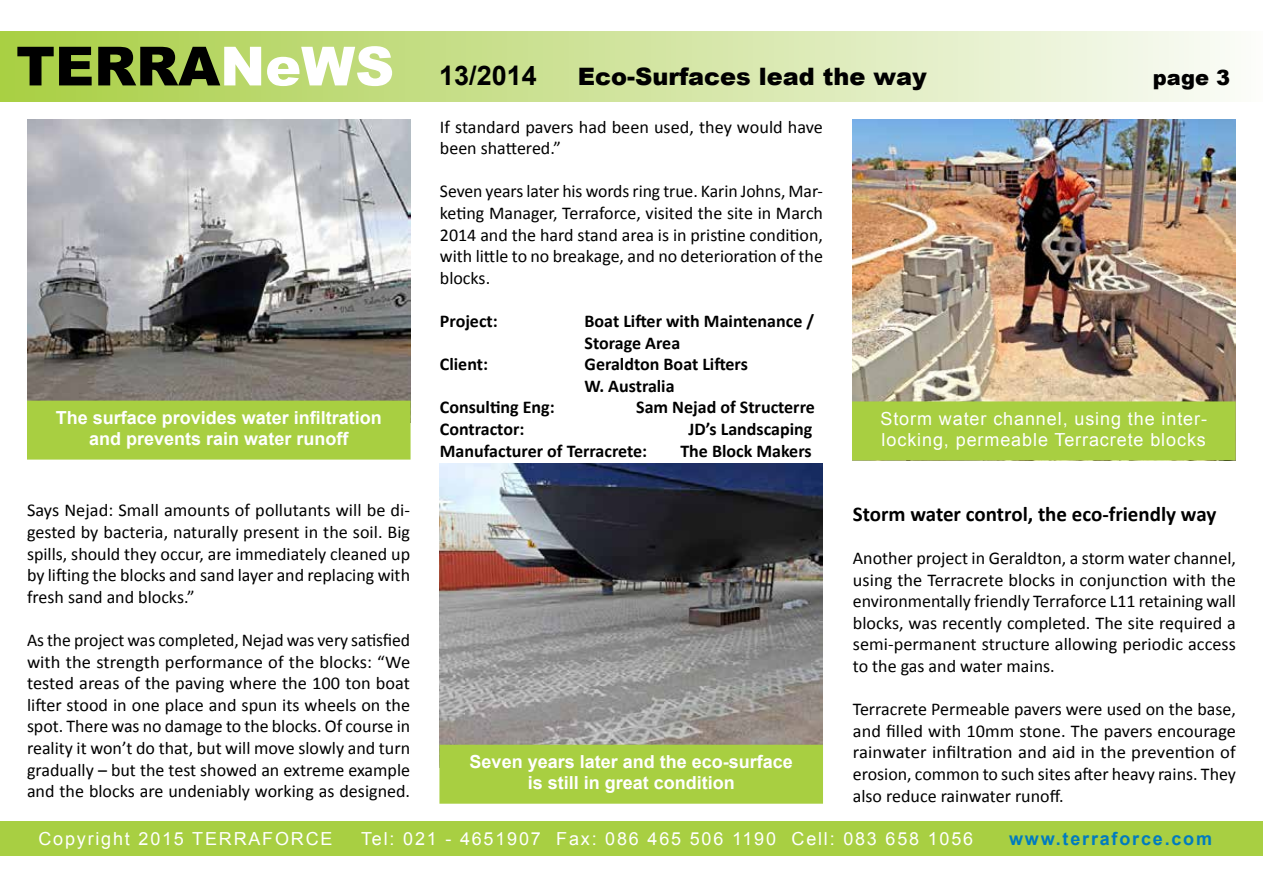
<style>
.page{position:relative;width:1263px;height:893px;background:#fff}
.page>*{position:absolute;margin:0;border:0;box-sizing:border-box;transform-origin:0 0}
.t1{font:700 27px "Arial";color:#000}
.t2{font:900 24px "Arial";color:#000}
.t3{font:700 21px "Calibri";color:#000}
.t4{font:900 21px "Arial";color:#000}
.t5{font:18px/21.6px "Calibri";color:#000;text-align:justify}
.t6{font:700 18px/21.6px "Calibri";color:#000}
.t7{font:700 18px/21.6px "Arial";color:#fff;text-align:center}
.t8{font:18px "Arial";letter-spacing:.1em;color:#fff}
.t9{font:18px/21.6px "Arial";letter-spacing:.05em;color:#fff}
.t10{font:700 18px "Arial";letter-spacing:.1em;color:#007bbf}
.s1{font-weight:900;font-size:54px}
.s2{font-weight:900;font-size:54px;color:#fff}
</style>
<div class="page">
<div style="left:0;top:31px;width:1263px;height:71px;background:linear-gradient(to right,#a9ce45,#fbfbf9)"></div>
<div style="left:0;top:822px;width:1263px;height:34px;background:#a8cf42"></div>
<img style="left:27px;top:119px;width:383px;height:282px">
<div style="left:28px;top:401px;width:382px;height:58px;background:#a8cf41"></div>
<div style="left:27px;top:401px;width:384px;height:59px;border:2px solid #a8cf41"></div>
<img style="left:440px;top:463px;width:382px;height:282px">
<div style="left:440px;top:745px;width:382px;height:58px;background:#a8cf41"></div>
<div style="left:439px;top:745px;width:384px;height:59px;border:2px solid #a8cf41"></div>
<img style="left:852px;top:120px;width:383px;height:281px">
<div style="left:853px;top:402px;width:382px;height:58px;background:#a8cf41"></div>
<div style="left:852px;top:401px;width:383px;height:59px;border:2px solid #a8cf41"></div>
<h1 class="t1" style="left:16px;top:57px;width:522px"><span class="s1">TERRA</span><span class="s2">NeWS</span> 13/2014</h1>
<h2 class="t2" style="left:578px;top:59px;width:350px">Eco-Surfaces lead the way</h2>
<p class="t4" style="left:1153px;top:62px;width:79px">page 3</p>
<p class="t7" style="left:56px;top:407px;width:328px">The surface provides water infiltration and prevents rain water runoff</p>
<p class="t5" style="left:27px;top:499px;width:385px">Says Nejad: Small amounts of pollutants will be di&shy;gested by bacteria, naturally present in the soil. Big spills, should they occur, are immediately cleaned up by lifting the blocks and sand layer and replacing with fresh sand and blocks.”</p>
<p class="t5" style="left:27px;top:629px;width:385px">As the project was completed, Nejad was very satisfied with the strength performance of the blocks: “We tested areas of the paving where the 100 ton boat lifter stood in one place and spun its wheels on the spot. There was no damage to the blocks. Of course in reality it won’t do that, but will move slowly and turn gradually – but the test showed an extreme example and the blocks are undeniably working as designed.</p>
<p class="t5" style="left:440px;top:115px;width:385px">If standard pavers had been used, they would have been shattered.”</p>
<p class="t5" style="left:440px;top:180px;width:385px">Seven years later his words ring true. Karin Johns, Mar&shy;keting Manager, Terraforce, visited the site in March 2014 and the hard stand area is in pristine condition, with little to no breakage, and no deterioration of the blocks.</p>
<p class="t6" style="left:440px;top:310px;width:59px">Project:</p>
<p class="t6" style="left:584px;top:310px;width:231px">Boat Lifter with Maintenance /<br>Storage Area</p>
<p class="t6" style="left:440px;top:353px;width:50px">Client:</p>
<p class="t6" style="left:584px;top:353px;width:165px">Geraldton Boat Lifters<br>W. Australia</p>
<p class="t6" style="left:440px;top:396px;width:116px">Consulting Eng:</p>
<p class="t6" style="left:636px;top:396px;width:180px">Sam Nejad of Structerre</p>
<p class="t6" style="left:440px;top:418px;width:86px">Contractor:</p>
<p class="t6" style="left:688px;top:418px;width:125px">JD’s Landscaping</p>
<p class="t6" style="left:440px;top:439px;width:209px">Manufacturer of Terracrete:</p>
<p class="t6" style="left:680px;top:439px;width:133px">The Block Makers</p>
<p class="t7" style="left:470px;top:751px;width:325px">Seven years later and the eco-surface is still in great condition</p>
<p class="t9" style="left:880px;top:407px;width:328px">Storm water channel, using the inter&shy;locking, permeable Terracrete blocks</p>
<p class="t3" style="left:853px;top:499px;width:365px">Storm water control, the eco-friendly way</p>
<p class="t5" style="left:853px;top:547px;width:385px">Another project in Geraldton, a storm water channel, using the Terracrete blocks in conjunction with the environmentally friendly Terraforce L11 retaining wall blocks, was recently completed. The site required a semi-permanent structure allowing periodic access to the gas and water mains.</p>
<p class="t5" style="left:853px;top:698px;width:385px">Terracrete Permeable pavers were used on the base, and filled with 10mm stone. The pavers encourage rainwater infiltration and aid in the prevention of erosion, common to such sites after heavy rains. They also reduce rainwater runoff.</p>
<p class="t8" style="left:39px;top:827px;width:295px">Copyright 2015 TERRAFORCE</p>
<p class="t8" style="left:361px;top:827px;width:613px">Tel: 021 - 4651907 Fax: 086 465 506 1190 Cell: 083 658 1056</p>
<p class="t10" style="left:1009px;top:826px;width:204px">www.terraforce.com</p>
</div>
